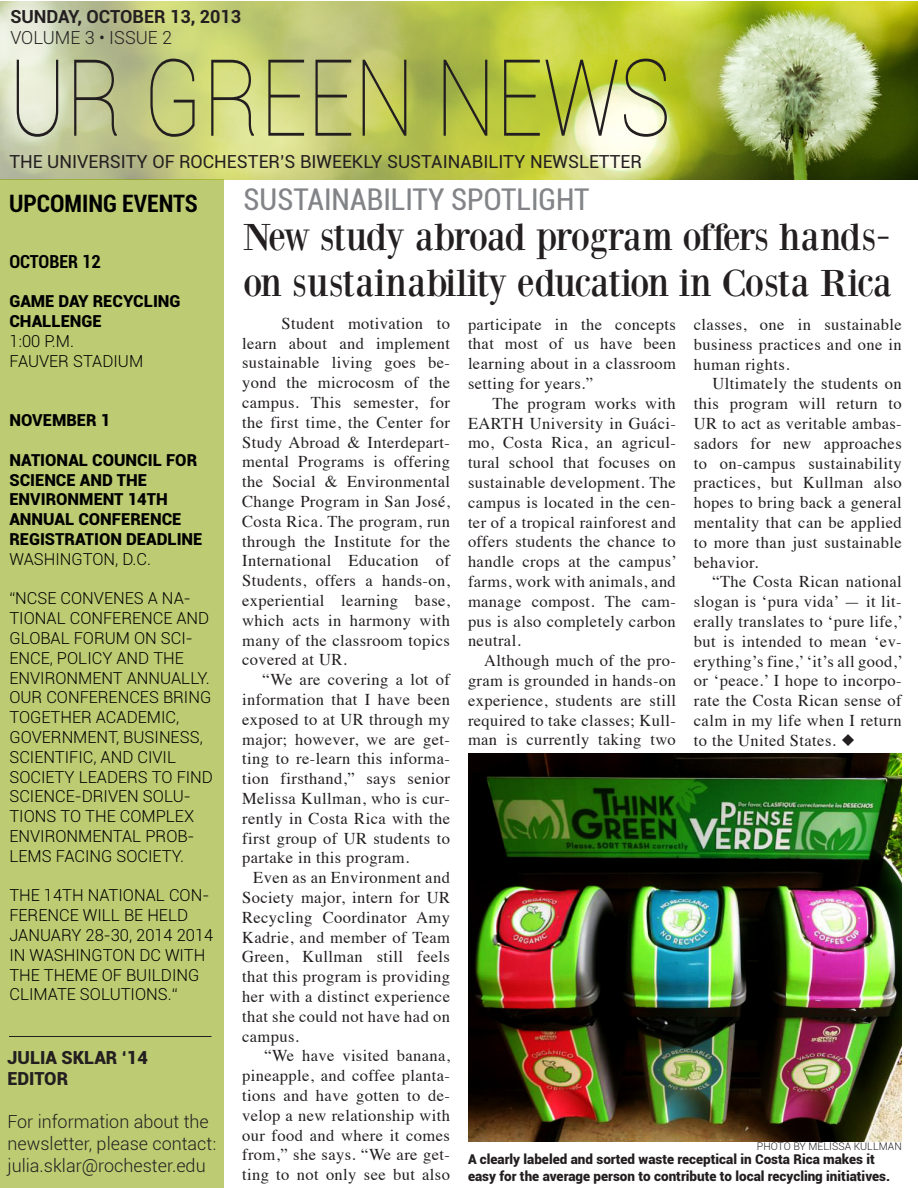
<style>
.page{position:relative;width:918px;height:1188px;background:#fff}
.page>*{position:absolute;margin:0;border:0;box-sizing:border-box;transform-origin:0 0}
.t1{font:100 106.8px "Roboto";color:#231f20;scale:.8 1}
.t2{font:39px/46.8px "Bodoni XT";letter-spacing:-.04em;color:#231f20}
.t3{font:condensed 30px "Roboto";color:#828487}
.t4{font:700 condensed 24px "Roboto";color:#000}
.t5{font:300 18px/21.6px "Roboto";color:#231f20}
.t6{font:18px "Roboto";color:#231f20}
.t7{font:700 18px "Roboto";color:#231f20}
.t8{font:900 18px "Roboto";color:#231f20}
.t9{font:700 condensed 18px "Roboto";color:#000}
.t10{font:16.5px/19.8px "Times";letter-spacing:.025em;color:#231f20;text-align:justify}
.t11{font:300 16.5px/19.8px "Roboto";color:#000}
.t12{font:900 16.5px/19.8px "Roboto";color:#000}
.t13{font:900 13.5px/16.2px "Roboto";color:#231f20}
.t14{font:300 10.5px "Roboto";color:#231f20}
</style>
<div class="page">
<img style="left:0;top:2px;width:918px;height:177px">
<div style="left:1px;top:180px;width:223px;height:1008px;background:#bdcc72"></div>
<img style="left:468px;top:754px;width:434px;height:388px">
<hr style="left:9px;top:1036px;width:203px;height:1px;background:#231f20">
<p class="t7" style="left:10px;top:4px;width:232px">SUNDAY, OCTOBER 13, 2013</p>
<p class="t5" style="left:10px;top:27px;width:163px">VOLUME 3 • ISSUE 2</p>
<p class="t1" style="left:9px;top:24px;width:829px">UR GREEN NEWS</p>
<p class="t6" style="left:9px;top:149px;width:634px">THE UNIVERSITY OF ROCHESTER’S BIWEEKLY SUSTAINABILITY NEWSLETTER</p>
<p class="t4" style="left:9px;top:187px;width:190px">UPCOMING EVENTS</p>
<p class="t3" style="left:244px;top:178px;width:347px">SUSTAINABILITY SPOTLIGHT</p>
<p class="t9" style="left:9px;top:249px;width:93px">OCTOBER 12</p>
<p class="t12" style="left:9px;top:291px;width:173px">GAME DAY RECYCLING<br>CHALLENGE</p>
<p class="t11" style="left:9px;top:331px;width:66px">1:00 P.M.</p>
<p class="t11" style="left:9px;top:350px;width:30px">FAUVE</p>
<p class="t11" style="left:58px;top:350px;width:66px">R STADIUM</p>
<p class="t12" style="left:9px;top:410px;width:102px">NOVEMBER 1</p>
<p class="t12" style="left:9px;top:449px;width:42px">National</p>
<p class="t12" style="left:92px;top:449px;width:44px">council</p>
<p class="t12" style="left:166px;top:449px;width:21px">for</p>
<p class="t12" style="left:9px;top:469px;width:21px">science</p>
<p class="t12" style="left:80px;top:469px;width:12px">and</p>
<p class="t12" style="left:117px;top:469px;width:20px">the</p>
<p class="t12" style="left:9px;top:489px;width:12px">environmen</p>
<p class="t12" style="left:114px;top:489px;width:53px">t 14th</p>
<p class="t12" style="left:9px;top:509px;width:12px">ann</p>
<p class="t12" style="left:43px;top:509px;width:47px">ual con</p>
<p class="t12" style="left:112px;top:509px;width:21px">ference</p>
<p class="t12" style="left:9px;top:529px;width:10px">regi</p>
<p class="t12" style="left:45px;top:529px;width:59px">stration</p>
<p class="t12" style="left:126px;top:529px;width:11px">deadline</p>
<p class="t11" style="left:9px;top:548px;width:143px">WASHI NGTON, D.C.</p>
<p class="t11" style="left:9px;top:588px;width:185px">“NCSE CONVEN ES A NA-<br>TIONAL CONFERENCE AND<br>GLOBAL FORUM ON SCI-<br>ENCE, POLICY AND</p>
<p class="t11" style="left:153px;top:647px;width:32px">TH E</p>
<p class="t11" style="left:9px;top:667px;width:129px">ENVIRON MENT ANN</p>
<p class="t11" style="left:9px;top:667px;width:202px;text-indent:151px">UALLY.<br>OUR CONFERENCES BRING<br>TOGETH ER ACAD</p>
<p class="t11" style="left:9px;top:707px;width:195px;text-indent:128px">EMIC,<br>GOVERN MENT, BUSIN ESS,<br>SCIENTIFIC, AND</p>
<p class="t11" style="left:9px;top:746px;width:192px;text-indent:128px">CIVIL<br>SOCIETY LEAD ERS TO FIND<br>SCIENCE-DR IVEN SOLU-<br>TIONS TO TH E COMPLEX<br>ENVIRON MENTA</p>
<p class="t11" style="left:9px;top:826px;width:187px;text-indent:123px">L PROB-<br>LEMS FAC ING SOCIETY.</p>
<p class="t11" style="left:9px;top:885px;width:205px">TH E 14TH NATIONAL CON-<br>FERENCE WILL BE H ELD<br>JAN UARY 28-30, 2014 2014<br>IN WASHINGT</p>
<p class="t11" style="left:9px;top:944px;width:186px;text-indent:103px">ON DC WITH<br>THE THEME OF BUILDING<br>CLIMATE SOLUTIONS.“</p>
<p class="t8" style="left:8px;top:1044px;width:33px">Julia</p>
<p class="t8" style="left:62px;top:1044px;width:35px">Sklar</p>
<p class="t8" style="left:122px;top:1044px;width:27px">‘14</p>
<p class="t8" style="left:8px;top:1066px;width:50px">Editor</p>
<p class="t5" style="left:8px;top:1111px;width:210px">FOR INFORMATION ABOUT THE<br>NEWSLETTER, PLEASE CONTACT:</p>
<p class="t5" style="left:8px;top:1154px;width:200px">JULIA.SKLAR@ROCHESTER.EDU</p>
<p class="t2" style="left:243px;top:213px;width:651px">New study abroad program offers hands&shy;on sustainability education in Costa Rica</p>
<p class="t10" style="left:694px;top:313px;width:209px">classes, one in sustainable business practices and one in human rights.</p>
<p class="t10" style="left:694px;top:372px;width:209px;text-indent:19px">Ultimately the students on this program will return to UR to act as veritable ambas&shy;sadors for new approaches to on-campus sustainability practices, but Kullman also hopes to bring back a general mentality that can be applied to more than just sustainable behavior.</p>
<p class="t10" style="left:694px;top:570px;width:211px;text-indent:19px">“The Costa Rican national slogan is ‘pura vida’ — it lit&shy;erally translates to ‘pure life,’ but is intended to mean ‘ev&shy;erything’s fine,’ ‘it’s all good,’ or ‘peace.’ I hope to incorpo&shy;rate the Costa Rican sense of calm in my life when I return to the United States.</p>
<p class="t10" style="left:242px;top:312px;width:209px;text-indent:39px">Student motivation to learn about and implement sustainable living goes be&shy;yond the microcosm of the campus. This semester, for the first time, the Center for Study Abroad &amp; Interdepart&shy;mental Programs is offering the Social &amp; Environmental Change Program in San José, Costa Rica. The program, run through the Institute for the International Education of Students, offers a hands-on, experiential learning base, which acts in harmony with many of the classroom topics covered at UR.</p>
<p class="t10" style="left:242px;top:668px;width:209px;text-indent:21px">“We are covering a lot of information that I have been exposed to at UR through my major; however, we are get&shy;ting to re-learn this informa&shy;tion firsthand,” says senior Melissa Kullman, who is cur&shy;rently in Costa Rica with the first group of UR students to partake in this program.</p>
<p class="t10" style="left:242px;top:866px;width:209px;text-indent:11px">Even as an Environment and Society major, intern for UR Recycling Coordinator Amy Kadrie, and member of Team Green, Kullman still feels that this program is providing her with a distinct experience that she could not have had on campus.</p>
<p class="t10" style="left:242px;top:1045px;width:209px;text-indent:22px">“We have visited banana, pineapple, and coffee planta&shy;tions and have gotten to de&shy;velop a new relationship with our food and where it comes from,” she says. “We are get&shy;ting to not only see but also</p>
<p class="t10" style="left:468px;top:313px;width:209px">participate in the concepts that most of us have been learning about in a classroom setting for years.”</p>
<p class="t10" style="left:468px;top:392px;width:211px;text-indent:24px">The program works with EARTH University in Guáci&shy;mo, Costa Rica, an agricul&shy;tural school that focuses on sustainable development. The campus is located in the cen&shy;ter of a tropical rainforest and offers students the chance to handle crops at the campus’ farms, work with animals, and manage compost. The cam&shy;pus is also completely carbon neutral.</p>
<p class="t10" style="left:468px;top:649px;width:209px;text-indent:16px">Although much of the pro&shy;gram is grounded in hands-on experience, students are still required to take classes; Kull&shy;man is currently taking two</p>
<p class="t14" style="left:757px;top:1139px;width:59px">PHOTO BY MELISS</p>
<p class="t14" style="left:845px;top:1139px;width:23px">A KULLM</p>
<p class="t14" style="left:888px;top:1139px;width:15px">AN</p>
<p class="t13" style="left:468px;top:1151px;width:424px">A clearly labeled and sorted waste receptical in Costa Rica makes it easy for the average person to contribute to local recycling initiatives.</p>
</div>
